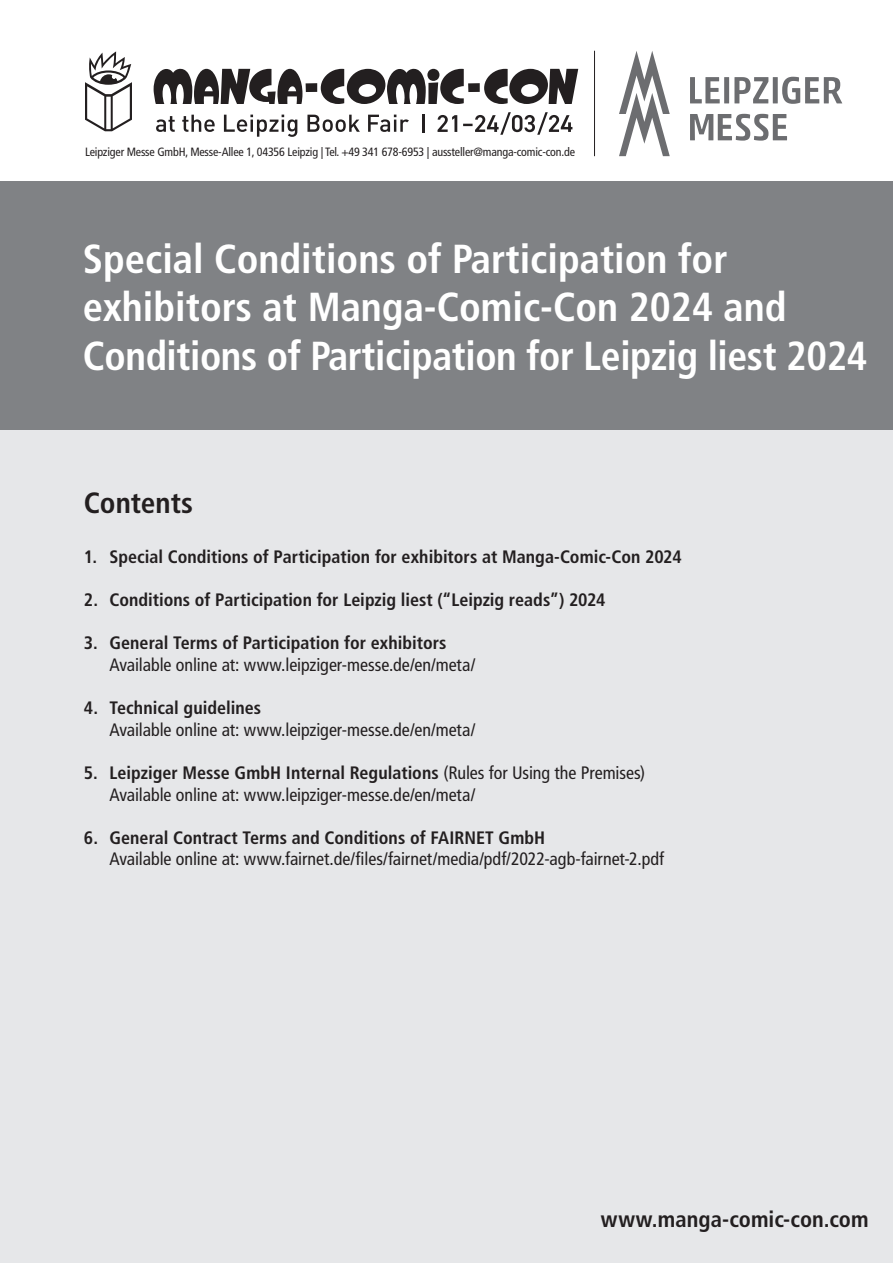
<style>
.page{position:relative;width:893px;height:1263px;background:#fff}
.page>*{position:absolute;margin:0;border:0;box-sizing:border-box;transform-origin:0 0}
.t1{font:700 condensed 40.5px/48.6px "Frutiger LT Pro";color:#fff}
.t2{font:700 condensed 29.25px "Frutiger LT Pro";color:#231f20}
.t3{font:700 condensed 22.5px "Frutiger LT Pro";letter-spacing:.005em;color:#231f20}
.t4{font:condensed 18px/21.6px "Frutiger LT Pro";letter-spacing:-.005em;color:#231f20}
.t5{font:700 condensed 18px "Frutiger LT Pro";color:#231f20}
.t6{font:condensed 12px "Frutiger LT Pro";letter-spacing:-.015em;color:#231f20}
.s1{font-weight:700}
</style>
<div class="page">
<div style="left:0;top:182px;width:893px;height:1081px;background:#e6e7e9"></div>
<div style="left:0;top:182px;width:893px;height:248px;background:#808285"></div>
<div style="left:306px;top:83px;width:11px;height:9px;background:#231f20"></div>
<div style="left:468px;top:83px;width:12px;height:9px;background:#231f20"></div>
<svg style="left:154px;top:69px;width:148px;height:35px"></svg>
<svg style="left:321px;top:69px;width:143px;height:35px"></svg>
<svg style="left:484px;top:69px;width:94px;height:35px"></svg>
<svg style="left:85px;top:51px;width:47px;height:80px"></svg>
<svg style="left:156px;top:115px;width:253px;height:21px"></svg>
<svg style="left:422px;top:114px;width:2px;height:18px"></svg>
<svg style="left:438px;top:112px;width:134px;height:23px"></svg>
<hr style="left:594px;top:51px;width:1px;height:105px;background:#231f20">
<svg style="left:690px;top:114px;width:97px;height:27px"></svg>
<svg style="left:690px;top:77px;width:152px;height:27px"></svg>
<svg style="left:619px;top:51px;width:51px;height:105px"></svg>
<p class="t6" style="left:85px;top:145px;width:491px">Leipziger Messe GmbH, Messe-Allee 1, 04356 Leipzig | Tel. +49 341 678-6953 | aussteller@manga-comic-con.de</p>
<h1 class="t1" style="left:83px;top:234px;width:786px">Special Conditions of Participation for exhibitors at Manga-Comic-Con 2024 and<br>Conditions of Participation for Leipzig liest 2024</h1>
<h2 class="t2" style="left:84px;top:485px;width:111px">Contents</h2>
<p class="t5" style="left:84px;top:546px;width:599px">1. Special Conditions of Participation for exhibitors at Manga-Comic-Con 2024</p>
<p class="t5" style="left:84px;top:589px;width:523px">2. Conditions of Participation for Leipzig liest (“Leipzig reads”) 2024</p>
<p class="t5" style="left:84px;top:632px;width:364px">3. General Terms of Participation for exhibitors</p>
<p class="t4" style="left:109px;top:654px;width:367px">Available online at: www.leipziger-messe.de/en/meta/</p>
<p class="t5" style="left:84px;top:697px;width:179px">4. Technical guidelines</p>
<p class="t4" style="left:109px;top:719px;width:367px">Available online at: www.leipziger-messe.de/en/meta/</p>
<p class="t4" style="left:109px;top:762px;width:537px;text-indent:-26px"><span class="s1">5. Leipziger Messe GmbH Internal Regulations</span> (Rules for Using the Premises)<br>Available online at: www.leipziger-messe.de/en/meta/</p>
<p class="t5" style="left:84px;top:827px;width:463px">6. General Contract Terms and Conditions of FAIRNET GmbH</p>
<p class="t4" style="left:109px;top:848px;width:556px">Available online at: www.fairnet.de/files/fairnet/media/pdf/2022-agb-fairnet-2.pdf</p>
<p class="t3" style="left:601px;top:1206px;width:269px">www.manga-comic-con.com</p>
</div>
